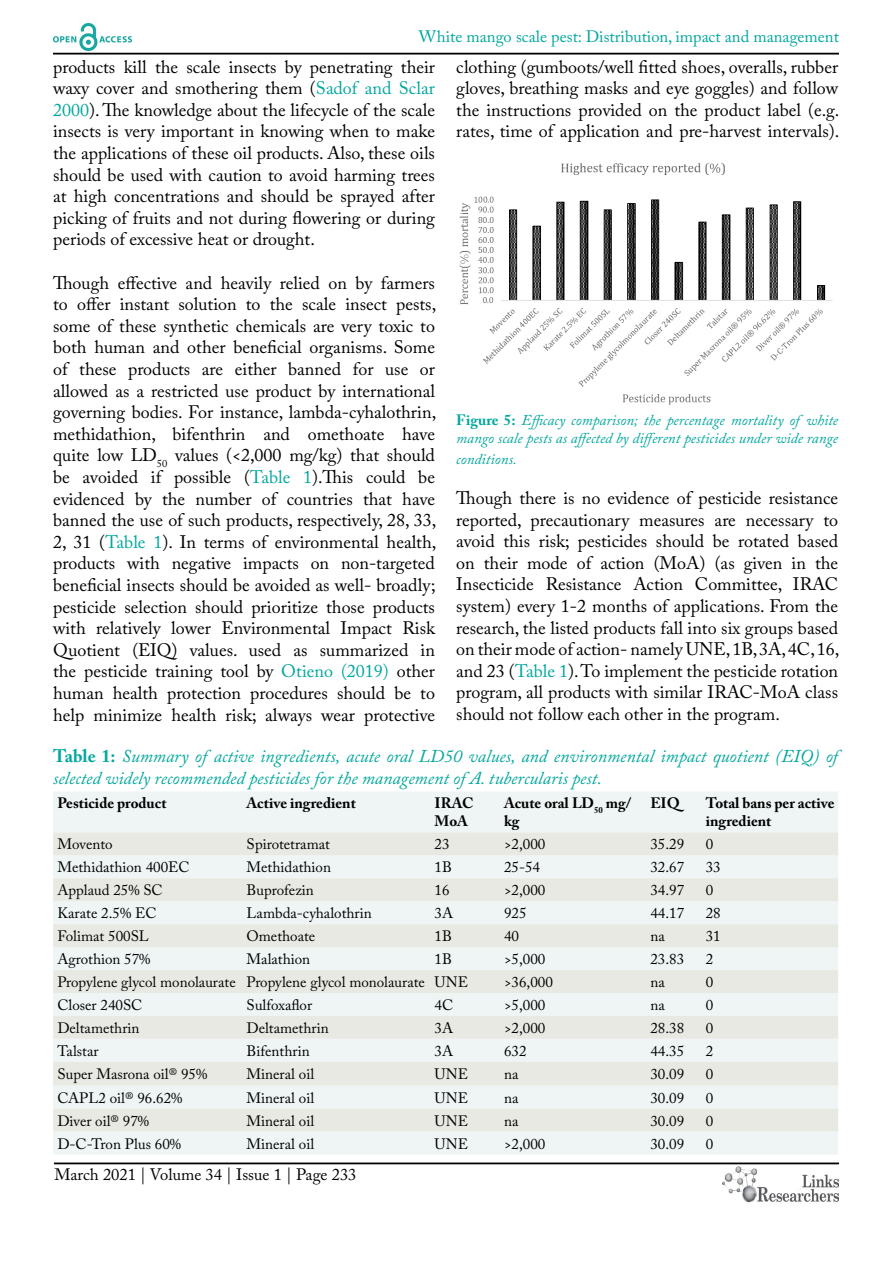
<style>
.page{position:relative;width:893px;height:1263px;background:#fff}
.page>*{position:absolute;margin:0;border:0;box-sizing:border-box;transform-origin:0 0}
.t1{font:18px/21.6px "Adobe Caslon Pro";color:#000;text-align:justify}
.t2{font:italic 18px/21.6px "Adobe Caslon Pro";color:#00a79e}
.t3{font:16.5px "Adobe Caslon Pro";color:#00a79e}
.t4{font:16.5px "Adobe Caslon Pro";color:#000}
.t5{font:15px "Adobe Caslon Pro";color:#000}
.t6{font:italic 15px/18px "Adobe Caslon Pro";color:#00a79e}
.t7{font:700 15px/18px "Adobe Caslon Pro";color:#000}
.s1{color:#00a79e}
.s2{font-weight:700;font-style:normal}
</style>
<div class="page">
<hr style="left:53px;top:53px;width:786px;height:2px;background:#000">
<hr style="left:54px;top:1162px;width:785px;height:2px;background:#000">
<img style="left:722px;top:1166px;width:117px;height:37px">
<img style="left:53px;top:24px;width:78px;height:27px">
<img style="left:459px;top:163px;width:374px;height:242px">
<div style="left:53px;top:792px;width:785px;height:362px;background:#eef5f4"></div>
<svg style="left:53px;top:832px;width:785px;height:299px;background:#ebeeeb"></svg>
<p class="t3" style="left:419px;top:27px;width:422px">White mango scale pest: Distribution, impact and management</p>
<p class="t1" style="left:456px;top:56px;width:385px">clothing (gumboots/well fitted shoes, overalls, rubber gloves, breathing masks and eye goggles) and follow the instructions provided on the product label (e.g. rates, time of application and pre-harvest intervals).</p>
<p class="t1" style="left:53px;top:56px;width:383px">products kill the scale insects by penetrating their waxy cover and smothering them (<span class="s1">Sadof and Sclar 2000</span>). The knowledge about the lifecycle of the scale insects is very important in knowing when to make the applications of these oil products. Also, these oils should be used with caution to avoid harming trees at high concentrations and should be sprayed after picking of fruits and not during flowering or during periods of excessive heat or drought.</p>
<p class="t1" style="left:53px;top:272px;width:385px">Though effective and heavily relied on by farmers to offer instant solution to the scale insect pests, some of these synthetic chemicals are very toxic to both human and other beneficial organisms. Some of these products are either banned for use or allowed as a restricted use product by international governing bodies. For instance, lambda-cyhalothrin, methidathion, bifenthrin and omethoate have quite low LD<sub>50</sub> values (&lt;2,000 mg/kg) that should be avoided if possible (<span class="s1">Table 1</span>).This could be evidenced by the number of countries that have banned the use of such products, respectively, 28, 33, 2, 31 (<span class="s1">Table 1</span>). In terms of environmental health, products with negative impacts on non-targeted beneficial insects should be avoided as well- broadly; pesticide selection should prioritize those products with relatively lower Environmental Impact Risk Quotient (EIQ) values. used as summarized in the pesticide training tool by <span class="s1">Otieno (2019)</span> other human health protection procedures should be to help minimize health risk; always wear protective</p>
<p class="t6" style="left:456px;top:411px;width:383px"><span class="s2">Figure 5:</span> Efficacy comparison; the percentage mortality of white mango scale pests as affected by different pesticides under wide range</p>
<p class="t6" style="left:456px;top:450px;width:62px">conditions.</p>
<p class="t1" style="left:456px;top:487px;width:385px">Though there is no evidence of pesticide resistance reported, precautionary measures are necessary to avoid this risk; pesticides should be rotated based on their mode of action (MoA) (as given in the Insecticide Resistance Action Committee, IRAC system) every 1-2 months of applications. From the research, the listed products fall into six groups based on their mode of action- namely UNE, 1B, 3A, 4C, 16, and 23 (<span class="s1">Table 1</span>). To implement the pesticide rotation program, all products with similar IRAC-MoA class should not follow each other in the program.</p>
<p class="t2" style="left:53px;top:745px;width:786px"><span class="s2">Table 1:</span> Summary of active ingredients, acute oral LD50 values, and environmental impact quotient (EIQ) of selected widely recommended pesticides for the management of A. tubercularis pest.</p>
<p class="t7" style="left:57px;top:794px;width:111px">Pesticide product</p>
<p class="t7" style="left:247px;top:794px;width:111px">Active ingredient</p>
<p class="t7" style="left:435px;top:794px;width:40px">IRAC<br>MoA</p>
<p class="t7" style="left:504px;top:794px;width:129px">Acute oral LD<sub>50</sub> mg/ kg</p>
<p class="t7" style="left:650px;top:794px;width:31px">EIQ</p>
<p class="t7" style="left:706px;top:794px;width:130px">Total bans per active ingredient</p>
<p class="t5" style="left:57px;top:835px;width:57px">Movento</p>
<p class="t5" style="left:247px;top:835px;width:85px">Spirotetramat</p>
<p class="t5" style="left:435px;top:835px;width:16px">23</p>
<p class="t5" style="left:504px;top:835px;width:43px">&gt;2,000</p>
<p class="t5" style="left:650px;top:835px;width:35px">35.29</p>
<p class="t5" style="left:706px;top:835px;width:9px">0</p>
<p class="t5" style="left:57px;top:858px;width:134px">Methidathion 400EC</p>
<p class="t5" style="left:247px;top:858px;width:86px">Methidathion</p>
<p class="t5" style="left:435px;top:858px;width:19px">1B</p>
<p class="t5" style="left:504px;top:858px;width:38px">25-54</p>
<p class="t5" style="left:650px;top:858px;width:35px">32.67</p>
<p class="t5" style="left:706px;top:858px;width:16px">33</p>
<p class="t5" style="left:57px;top:881px;width:107px">Applaud 25% SC</p>
<p class="t5" style="left:247px;top:881px;width:69px">Buprofezin</p>
<p class="t5" style="left:435px;top:881px;width:16px">16</p>
<p class="t5" style="left:504px;top:881px;width:43px">&gt;2,000</p>
<p class="t5" style="left:650px;top:881px;width:35px">34.97</p>
<p class="t5" style="left:706px;top:881px;width:9px">0</p>
<p class="t5" style="left:57px;top:904px;width:101px">Karate 2.5% EC</p>
<p class="t5" style="left:247px;top:904px;width:127px">Lambda-cyhalothrin</p>
<p class="t5" style="left:435px;top:904px;width:20px">3A</p>
<p class="t5" style="left:504px;top:904px;width:24px">925</p>
<p class="t5" style="left:650px;top:904px;width:35px">44.17</p>
<p class="t5" style="left:706px;top:904px;width:16px">28</p>
<p class="t5" style="left:57px;top:927px;width:93px">Folimat 500SL</p>
<p class="t5" style="left:247px;top:927px;width:70px">Omethoate</p>
<p class="t5" style="left:435px;top:927px;width:19px">1B</p>
<p class="t5" style="left:504px;top:927px;width:16px">40</p>
<p class="t5" style="left:650px;top:927px;width:16px">na</p>
<p class="t5" style="left:706px;top:927px;width:16px">31</p>
<p class="t5" style="left:57px;top:950px;width:95px">Agrothion 57%</p>
<p class="t5" style="left:247px;top:950px;width:65px">Malathion</p>
<p class="t5" style="left:435px;top:950px;width:19px">1B</p>
<p class="t5" style="left:504px;top:950px;width:43px">&gt;5,000</p>
<p class="t5" style="left:650px;top:950px;width:35px">23.83</p>
<p class="t5" style="left:706px;top:950px;width:9px">2</p>
<p class="t5" style="left:57px;top:973px;width:412px">Propylene glycol monolaurate Propylene glycol monolaurate UNE</p>
<p class="t5" style="left:504px;top:973px;width:50px">&gt;36,000</p>
<p class="t5" style="left:650px;top:973px;width:16px">na</p>
<p class="t5" style="left:706px;top:973px;width:9px">0</p>
<p class="t5" style="left:57px;top:996px;width:87px">Closer 240SC</p>
<p class="t5" style="left:247px;top:996px;width:67px">Sulfoxaflor</p>
<p class="t5" style="left:435px;top:996px;width:20px">4C</p>
<p class="t5" style="left:504px;top:996px;width:43px">&gt;5,000</p>
<p class="t5" style="left:650px;top:996px;width:16px">na</p>
<p class="t5" style="left:706px;top:996px;width:9px">0</p>
<p class="t5" style="left:57px;top:1019px;width:84px">Deltamethrin</p>
<p class="t5" style="left:247px;top:1019px;width:84px">Deltamethrin</p>
<p class="t5" style="left:435px;top:1019px;width:20px">3A</p>
<p class="t5" style="left:504px;top:1019px;width:43px">&gt;2,000</p>
<p class="t5" style="left:650px;top:1019px;width:35px">28.38</p>
<p class="t5" style="left:706px;top:1019px;width:9px">0</p>
<p class="t5" style="left:57px;top:1042px;width:43px">Talstar</p>
<p class="t5" style="left:247px;top:1042px;width:65px">Bifenthrin</p>
<p class="t5" style="left:435px;top:1042px;width:20px">3A</p>
<p class="t5" style="left:504px;top:1042px;width:24px">632</p>
<p class="t5" style="left:650px;top:1042px;width:35px">44.35</p>
<p class="t5" style="left:706px;top:1042px;width:9px">2</p>
<p class="t5" style="left:57px;top:1065px;width:151px">Super Masrona oil® 95%</p>
<p class="t5" style="left:247px;top:1065px;width:69px">Mineral oil</p>
<p class="t5" style="left:435px;top:1065px;width:35px">UNE</p>
<p class="t5" style="left:504px;top:1065px;width:16px">na</p>
<p class="t5" style="left:650px;top:1065px;width:35px">30.09</p>
<p class="t5" style="left:706px;top:1065px;width:9px">0</p>
<p class="t5" style="left:57px;top:1089px;width:127px">CAPL2 oil® 96.62%</p>
<p class="t5" style="left:247px;top:1089px;width:69px">Mineral oil</p>
<p class="t5" style="left:435px;top:1089px;width:35px">UNE</p>
<p class="t5" style="left:504px;top:1089px;width:16px">na</p>
<p class="t5" style="left:650px;top:1089px;width:35px">30.09</p>
<p class="t5" style="left:706px;top:1089px;width:9px">0</p>
<p class="t5" style="left:57px;top:1111px;width:93px">Diver oil® 97%</p>
<p class="t5" style="left:247px;top:1111px;width:69px">Mineral oil</p>
<p class="t5" style="left:435px;top:1111px;width:35px">UNE</p>
<p class="t5" style="left:504px;top:1111px;width:16px">na</p>
<p class="t5" style="left:650px;top:1111px;width:35px">30.09</p>
<p class="t5" style="left:706px;top:1111px;width:9px">0</p>
<p class="t5" style="left:57px;top:1134px;width:125px">D-C-Tron Plus 60%</p>
<p class="t5" style="left:247px;top:1134px;width:69px">Mineral oil</p>
<p class="t5" style="left:435px;top:1134px;width:35px">UNE</p>
<p class="t5" style="left:504px;top:1134px;width:43px">&gt;2,000</p>
<p class="t5" style="left:650px;top:1134px;width:35px">30.09</p>
<p class="t5" style="left:706px;top:1134px;width:9px">0</p>
<p class="t4" style="left:54px;top:1165px;width:304px">March 2021 | Volume 34 | Issue 1 | Page 233</p>
</div>
